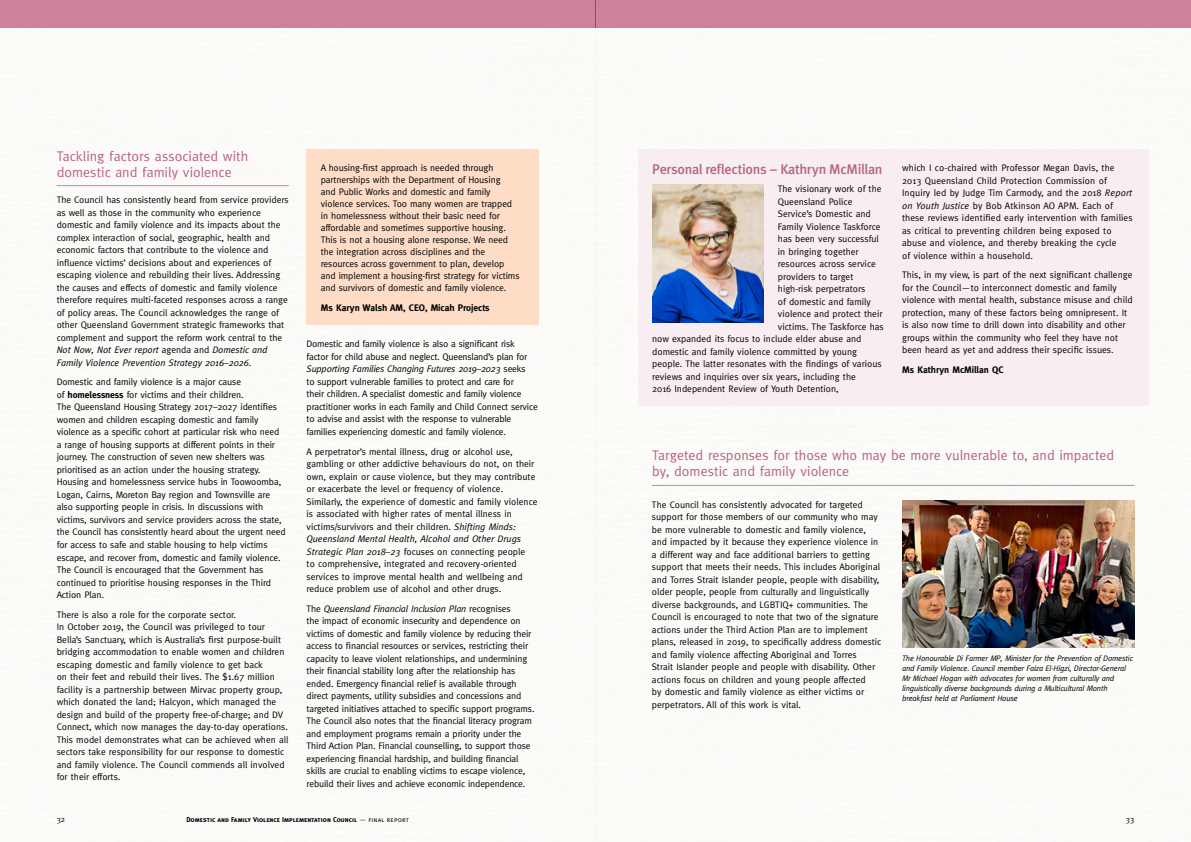
<style>
.page{position:relative;width:1191px;height:842px;background:#fff}
.page>*{position:absolute;margin:0;border:0;box-sizing:border-box;transform-origin:0 0}
.t1{font:14px/16px "Meta";color:#b76382}
.t2{font:500 14px "Meta";letter-spacing:-.02em;color:#b76382}
.t3{font:9.5px/12.5px "Meta";letter-spacing:-.005em;color:#000}
.t4{font:700 9.5px "Meta";color:#000}
.t5{font:italic 8px/10px "Meta";letter-spacing:-.02em;color:#000}
.t6{font:8px "Meta";color:#000}
.t7{font:7px "Meta Bold Caps";letter-spacing:-.005em;color:#000}
.s1{font-style:italic}
.s2{font-weight:700}
.s3{font-family:"Meta Caps"}
</style>
<div class="page">
<div style="left:0;top:0;width:595px;height:842px;background:#fbfaf8"></div>
<hr style="left:57px;top:185px;width:232px;height:1px;background:#d184a1">
<div style="left:306px;top:150px;width:233px;height:175px;background:#fedcc6"></div>
<div style="left:638px;top:150px;width:510px;height:256px;background:#f8eef1"></div>
<img style="left:652px;top:185px;width:111px;height:138px">
<hr style="left:652px;top:485px;width:482px;height:1px;background:#d184a1">
<img style="left:902px;top:500px;width:232px;height:148px">
<div style="left:0;top:0;width:595px;height:28px;background:#d184a1"></div>
<div style="left:595px;top:0;width:596px;height:28px;background:#d184a1"></div>
<h1 class="t1" style="left:57px;top:148px;width:193px">Tackling factors associated with domestic and family violence</h1>
<p class="t3" style="left:57px;top:194px;width:233px">The Council has consistently heard from service providers as well as those in the community who experience domestic and family violence and its impacts about the complex interaction of social, geographic, health and economic factors that contribute to the violence and influence victims’ decisions about and experiences of escaping violence and rebuilding their lives. Addressing the causes and effects of domestic and family violence therefore requires multi-faceted responses across a range of policy areas. The Council acknowledges the range of other Queensland Government strategic frameworks that complement and support the reform work central to the <span class="s1">Not Now, Not Ever report</span> agenda and <span class="s1">Domestic and Family Violence Prevention Strategy 2016–2026</span>.</p>
<p class="t3" style="left:57px;top:376px;width:230px">Domestic and family violence is a major cause<br>of <span class="s2">homelessness</span> for victims and their children.<br>The Queensland Housing Strategy 2017–2027 identifies women and children escaping domestic and family violence as a specific cohort at particular risk who need a range of housing supports at different points in their journey. The construction of seven new shelters was prioritised as an action under the housing strategy.<br>Housing and homelessness service hubs in Toowoomba, Logan, Cairns, Moreton Bay region and Townsville are also supporting people in crisis. In discussions with victims, survivors and service providers across the state, the Council has consistently heard about the urgent need for access to safe and stable housing to help victims escape, and recover from, domestic and family violence.<br>The Council is encouraged that the Government has continued to prioritise housing responses in the Third Action Plan.</p>
<p class="t3" style="left:57px;top:608px;width:233px">There is also a role for the corporate sector.<br>In October 2019, the Council was privileged to tour Bella’s Sanctuary, which is Australia’s first purpose-built bridging accommodation to enable women and children escaping domestic and family violence to get back<br>on their feet and rebuild their lives. The $1.67 million facility is a partnership between Mirvac property group, which donated the land; Halcyon, which managed the design and build of the property free-of-charge; and DV Connect, which now manages the day-to-day operations.<br>This model demonstrates what can be achieved when all sectors take responsibility for our response to domestic and family violence. The Council commends all involved for their efforts.</p>
<p class="t3" style="left:321px;top:162px;width:200px;line-height:12px">A housing-first approach is needed through partnerships with the Department of Housing<br>and Public Works and domestic and family violence services. Too many women are trapped in homelessness without their basic need for affordable and sometimes supportive housing.<br>This is not a housing alone response. We need the integration across disciplines and the resources across government to plan, develop and implement a housing-first strategy for victims and survivors of domestic and family violence.</p>
<p class="t4" style="left:321px;top:302px;width:170px">Ms Karyn Walsh AM, CEO, Micah Projects</p>
<p class="t3" style="left:306px;top:338px;width:233px">Domestic and family violence is also a significant risk factor for child abuse and neglect. Queensland’s plan for <span class="s1">Supporting Families Changing Futures 2019–2023</span> seeks<br>to support vulnerable families to protect and care for<br>their children. A specialist domestic and family violence practitioner works in each Family and Child Connect service to advise and assist with the response to vulnerable families experiencing domestic and family violence.</p>
<p class="t3" style="left:306px;top:445px;width:232px">A perpetrator’s mental illness, drug or alcohol use, gambling or other addictive behaviours do not, on their own, explain or cause violence, but they may contribute or exacerbate the level or frequency of violence.<br>Similarly, the experience of domestic and family violence is associated with higher rates of mental illness in victims/survivors and their children. <span class="s1">Shifting Minds:<br>Queensland Mental Health, Alcohol and Other Drugs Strategic Plan 2018–23</span> focuses on connecting people<br>to comprehensive, integrated and recovery-oriented services to improve mental health and wellbeing and reduce problem use of alcohol and other drugs.</p>
<p class="t3" style="left:306px;top:602px;width:229px">The <span class="s1">Queensland Financial Inclusion Plan</span> recognises<br>the impact of economic insecurity and dependence on victims of domestic and family violence by reducing their access to financial resources or services, restricting their capacity to leave violent relationships, and undermining their financial stability long after the relationship has ended. Emergency financial relief is available through direct payments, utility subsidies and concessions and targeted initiatives attached to specific support programs.<br>The Council also notes that the financial literacy program and employment programs remain a priority under the Third Action Plan. Financial counselling, to support those experiencing financial hardship, and building financial skills are crucial to enabling victims to escape violence, rebuild their lives and achieve economic independence.</p>
<h1 class="t2" style="left:652px;top:161px;width:232px">Personal reflections – Kathryn McMillan</h1>
<p class="t3" style="left:777px;top:183px;width:105px">The visionary work of the</p>
<p class="t3" style="left:778px;top:195px;width:76px">Queensland Police</p>
<p class="t3" style="left:778px;top:208px;width:94px">Service’s Domestic and</p>
<p class="t3" style="left:778px;top:220px;width:104px">Family Violence Taskforce</p>
<p class="t3" style="left:778px;top:233px;width:103px">has been very successful</p>
<p class="t3" style="left:778px;top:245px;width:82px">in bringing together</p>
<p class="t3" style="left:778px;top:258px;width:99px">resources across service</p>
<p class="t3" style="left:778px;top:270px;width:77px">providers to target</p>
<p class="t3" style="left:778px;top:283px;width:89px">high-risk perpetrators</p>
<p class="t3" style="left:778px;top:295px;width:95px">of domestic and family</p>
<p class="t3" style="left:778px;top:308px;width:106px">violence and protect their</p>
<p class="t3" style="left:778px;top:320px;width:107px">victims. The Taskforce has</p>
<p class="t3" style="left:652px;top:333px;width:211px">now expanded its focus to include elder abuse and</p>
<p class="t3" style="left:652px;top:345px;width:206px">domestic and family violence committed by young</p>
<p class="t3" style="left:652px;top:358px;width:231px">people. The latter resonates with the findings of various</p>
<p class="t3" style="left:652px;top:370px;width:205px">reviews and inquiries over six years, including the</p>
<p class="t3" style="left:652px;top:383px;width:188px">2016 Independent Review of Youth Detention,</p>
<p class="t3" style="left:902px;top:162px;width:232px">which I co-chaired with Professor Megan Davis, the 2013 Queensland Child Protection Commission of Inquiry led by Judge Tim Carmody, and the 2018 <span class="s1">Report on Youth Justice</span> by Bob Atkinson AO APM. Each of these reviews identified early intervention with families as critical to preventing children being exposed to abuse and violence, and thereby breaking the cycle<br>of violence within a household.</p>
<p class="t3" style="left:902px;top:269px;width:232px">This, in my view, is part of the next significant challenge for the Council—to interconnect domestic and family violence with mental health, substance misuse and child protection, many of these factors being omnipresent. It is also now time to drill down into disability and other groups within the community who feel they have not been heard as yet and address their specific issues.</p>
<p class="t4" style="left:902px;top:364px;width:103px">Ms Kathryn McMillan QC</p>
<h1 class="t1" style="left:652px;top:447px;width:463px">Targeted responses for those who may be more vulnerable to, and impacted by, domestic and family violence</h1>
<p class="t3" style="left:652px;top:498px;width:231px">The Council has consistently advocated for targeted support for those members of our community who may be more vulnerable to domestic and family violence, and impacted by it because they experience violence in a different way and face additional barriers to getting support that meets their needs. This includes Aboriginal and Torres Strait Islander people, people with disability, older people, people from culturally and linguistically diverse backgrounds, and LGBTIQ+ communities. The Council is encouraged to note that two of the signature actions under the Third Action Plan are to implement plans, released in 2019, to specifically address domestic and family violence affecting Aboriginal and Torres<br>Strait Islander people and people with disability. Other actions focus on children and young people affected<br>by domestic and family violence as either victims or perpetrators. All of this work is vital.</p>
<p class="t5" style="left:902px;top:653px;width:232px">The Honourable Di Farmer MP, Minister for the Prevention of Domestic and Family Violence. Council member Faiza El-Higzi, Director-General Mr Michael Hogan with advocates for women from culturally and linguistically diverse backgrounds during a Multicultural Month breakfast held at Parliament House</p>
<p class="t6" style="left:57px;top:815px;width:10px">32</p>
<p class="t7" style="left:186px;top:816px;width:224px">Domestic and Family Violence Implementation Council <span class="s3">— final report</span></p>
<p class="t6" style="left:1125px;top:815px;width:10px">33</p>
</div>
